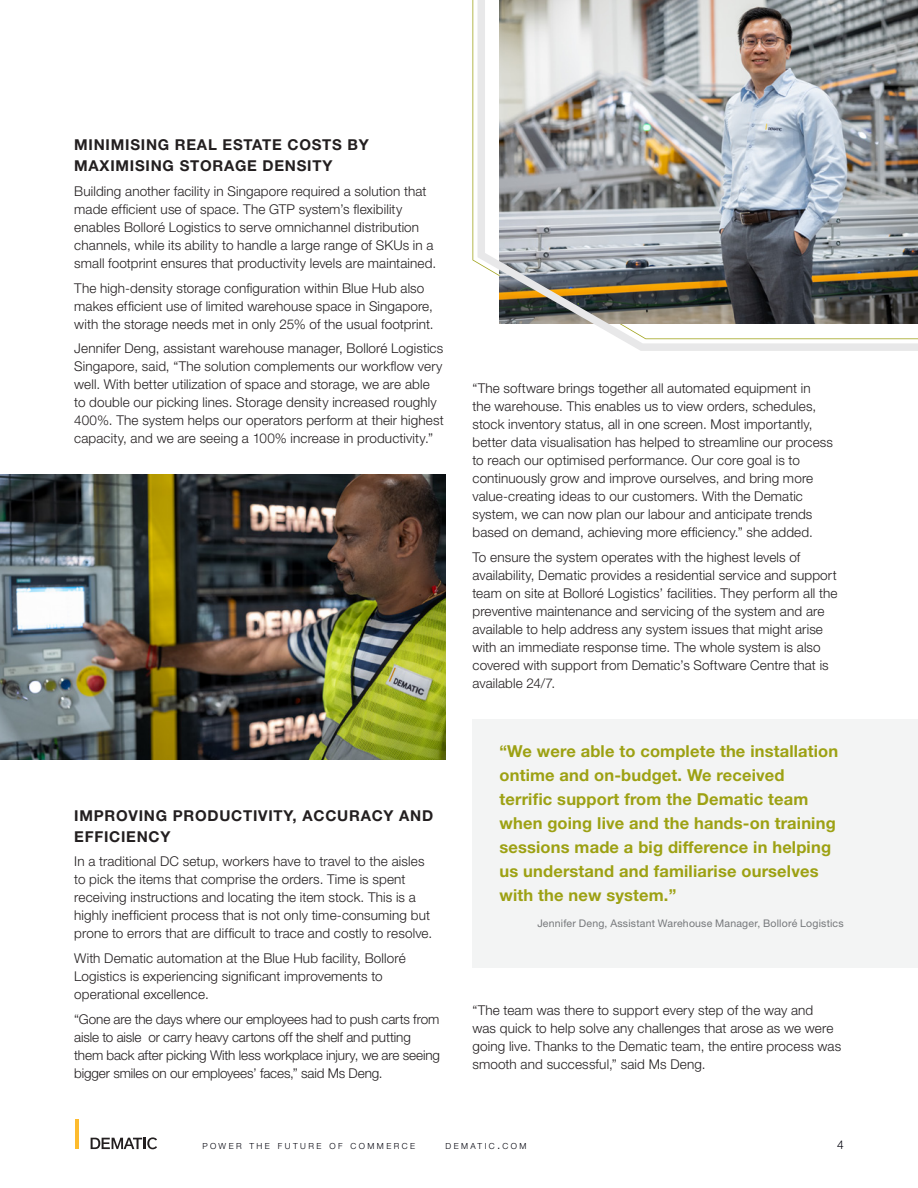
<style>
.page{position:relative;width:918px;height:1188px;background:#fff}
.page>*{position:absolute;margin:0;border:0;box-sizing:border-box;transform-origin:0 0}
.CS_About_Callout{font:700 16.5px/24px "Helvetica Neue LT Std";letter-spacing:.01em;color:#9da113}
.CS_Heading_1{font:700 15px/21px "Helvetica Neue LT Std";letter-spacing:.05em;color:#231f20}
.CS_Body{font:300 13.5px/18px "Helvetica Neue LT Std";letter-spacing:.01em;color:#231f20}
.CS_Body-2{font:300 13.5px/18px "Helvetica Neue LT Std";letter-spacing:-.01em;color:#231f20}
.t1{font:300 12px "Helvetica Neue LT Std";color:#00000b}
.CS_About_Callout-2{font:10.5px "Helvetica Neue LT Std";letter-spacing:.02em;color:#76787b}
.t2{font:300 8.4px "Helvetica Neue LT Std";letter-spacing:.29em;color:#00000b}
.s1{font-size:12px}
</style>
<div class="page">
<img style="left:0;top:474px;width:446px;height:286px">
<div style="left:472px;top:719px;width:446px;height:248px;background:#f3f4f4"></div>
<svg style="left:91px;top:1137px;width:66px;height:12px"></svg>
<hr style="left:75px;top:1120px;width:4px;height:29px;background:#fdbb2e">
<img style="left:499px;top:0;width:419px;height:351px">
<svg style="left:620px;top:324px;width:298px;height:15px"></svg>
<svg style="left:472px;top:0;width:27px;height:276px"></svg>
<p class="CS_Heading_1" style="left:74px;top:134px;width:296px">MINIMISING REAL ESTATE COSTS BY<br>MAXIMISING STORAGE DENSITY</p>
<p class="CS_Body" style="left:74px;top:182px;width:363px">Building another facility in Singapore required a solution that made efficient use of space. The GTP system’s flexibility enables Bolloré Logistics to serve omnichannel distribution channels, while its ability to handle a large range of SKUs in a small footprint ensures that productivity levels are maintained.</p>
<p class="CS_Body" style="left:74px;top:278px;width:361px">The high-density storage configuration within Blue Hub also makes efficient use of limited warehouse space in Singapore, with the storage needs met in only 25% of the usual footprint.</p>
<p class="CS_Body" style="left:74px;top:339px;width:371px">Jennifer Deng, assistant warehouse manager, Bolloré Logistics Singapore, said, “The solution complements our workflow very well. With better utilization of space and storage, we are able to double our picking lines. Storage density increased roughly 400%. The system helps our operators perform at their highest capacity, and we are seeing a 100% increase in productivity.”</p>
<p class="CS_Heading_1" style="left:74px;top:804px;width:361px">IMPROVING PRODUCTIVITY, ACCURACY AND<br>EFFICIENCY</p>
<p class="CS_Body" style="left:74px;top:852px;width:360px">In a traditional DC setup, workers have to travel to the aisles to pick the items that comprise the orders. Time is spent receiving instructions and locating the item stock. This is a highly inefficient process that is not only time-consuming but prone to errors that are difficult to trace and costly to resolve.</p>
<p class="CS_Body" style="left:74px;top:949px;width:333px">With Dematic automation at the Blue Hub facility, Bolloré<br>Logistics is experiencing significant improvements to operational excellence.</p>
<p class="CS_Body-2" style="left:74px;top:1010px;width:367px">“Gone are the days where our employees had to push carts from aisle to aisle or carry heavy cartons off the shelf and putting them back after picking With less workplace injury, we are seeing bigger smiles on our employees’ faces,” said Ms Deng.</p>
<p class="CS_Body" style="left:472px;top:379px;width:362px">“The software brings together all automated equipment in<br>the warehouse. This enables us to view orders, schedules, stock inventory status, all in one screen. Most importantly, better data visualisation has helped to streamline our process to reach our optimised performance. Our core goal is to continuously grow and improve ourselves, and bring more value-creating ideas to our customers. With the Dematic system, we can now plan our labour and anticipate trends based on demand, achieving more efficiency.” she added.</p>
<p class="CS_Body" style="left:472px;top:548px;width:367px">To ensure the system operates with the highest levels of availability, Dematic provides a residential service and support team on site at Bolloré Logistics’ facilities. They perform all the preventive maintenance and servicing of the system and are available to help address any system issues that might arise with an immediate response time. The whole system is also covered with support from Dematic’s Software Centre that is available 24/7.</p>
<p class="CS_About_Callout" style="left:500px;top:739px;width:340px">“We were able to complete the installation ontime and on-budget. We received terrific support from the Dematic team when going live and the hands-on training sessions made a big difference in helping us understand and familiarise ourselves with the new system.”</p>
<p class="CS_About_Callout-2" style="left:537px;top:917px;width:308px">Jennifer Deng, Assistant Warehouse Manager, Bolloré Logistics</p>
<p class="CS_Body" style="left:472px;top:1001px;width:370px">“The team was there to support every step of the way and<br>was quick to help solve any challenges that arose as we were going live. Thanks to the Dematic team, the entire process was smooth and successful,” said Ms Deng.</p>
<p class="t2" style="left:202px;top:1141px;width:214px">POWER THE FUTURE OF COMMERCE</p>
<p class="t2" style="left:445px;top:1141px;width:83px">DEMATIC<span class="s1">.</span>COM</p>
<p class="t1" style="left:837px;top:1138px;width:8px">4</p>
</div>
